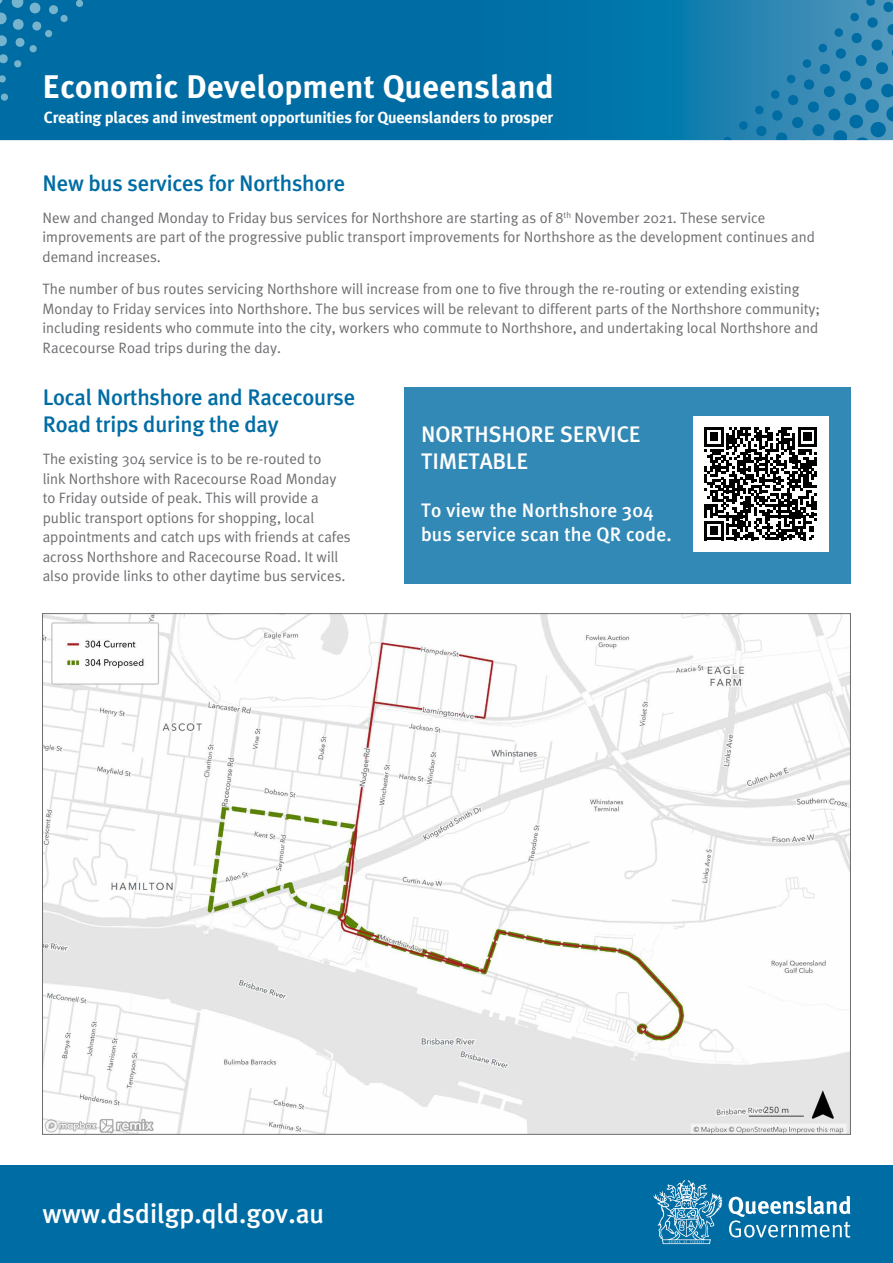
<style>
.page{position:relative;width:893px;height:1263px;background:#fff}
.page>*{position:absolute;margin:0;border:0;box-sizing:border-box;transform-origin:0 0}
.t1{font:700 32.7px "Meta Plus";letter-spacing:.01em;color:#fff}
.t2{font:500 27.3px "Meta Plus";color:#fff}
.t3{font:500 22.5px/27px "Meta Plus";letter-spacing:-.01em;color:#006ca4}
.t4{font:500 22.5px/27px "Meta Plus";letter-spacing:-.01em;color:#fff}
.t5{font:500 19.5px/23.4px "Meta Plus";letter-spacing:.01em;color:#fff}
.t6{font:700 16.2px "Meta Plus";letter-spacing:-.01em;color:#fff}
.t7{font:15px/19.5px "Meta Plus Normal";color:#6d6e71}
</style>
<div class="page">
<div style="left:0;top:0;width:893px;height:142px;background:#006ca4"></div>
<svg style="left:645px;top:0;width:248px;height:140px"></svg>
<svg style="left:0;top:0;width:83px;height:101px"></svg>
<hr style="left:0;top:140px;width:893px;height:3px;background:#fff">
<div style="left:0;top:1165px;width:893px;height:98px;background:#006ca4"></div>
<svg style="left:729px;top:1196px;width:121px;height:41px"></svg>
<svg style="left:653px;top:1180px;width:69px;height:64px"></svg>
<img style="left:44px;top:615px;width:805px;height:517px">
<div style="left:404px;top:387px;width:446px;height:196px;background:#3389b6"></div>
<div style="left:693px;top:416px;width:135px;height:135px;background:#fff"></div>
<svg style="left:704px;top:427px;width:113px;height:113px"></svg>
<h1 class="t1" style="left:43px;top:67px;width:513px">Economic Development Queensland</h1>
<p class="t6" style="left:44px;top:108px;width:511px">Creating places and investment opportunities for Queenslanders to prosper</p>
<h3 class="t3" style="left:43px;top:169px;width:304px">New bus services for Northshore</h3>
<p class="t7" style="left:43px;top:208px;width:774px">New and changed Monday to Friday bus services for Northshore are starting as of 8<sup>th</sup> November 2021. These service improvements are part of the progressive public transport improvements for Northshore as the development continues and demand increases.</p>
<p class="t7" style="left:43px;top:279px;width:779px">The number of bus routes servicing Northshore will increase from one to five through the re-routing or extending existing Monday to Friday services into Northshore. The bus services will be relevant to different parts of the Northshore community; including residents who commute into the city, workers who commute to Northshore, and undertaking local Northshore and Racecourse Road trips during the day.</p>
<h3 class="t3" style="left:43px;top:383px;width:314px">Local Northshore and Racecourse<br>Road trips during the day</h3>
<p class="t7" style="left:43px;top:449px;width:310px">The existing 304 service is to be re-routed to<br>link Northshore with Racecourse Road Monday to Friday outside of peak. This will provide a public transport options for shopping, local appointments and catch ups with friends at cafes across Northshore and Racecourse Road. It will also provide links to other daytime bus services.</p>
<h3 class="t4" style="left:421px;top:420px;width:221px">NORTHSHORE SERVICE<br>TIMETABLE</h3>
<h3 class="t5" style="left:421px;top:499px;width:252px">To view the Northshore 304 bus service scan the QR code.</h3>
<h2 class="t2" style="left:43px;top:1197px;width:283px">www.dsdilgp.qld.gov.au</h2>
</div>
